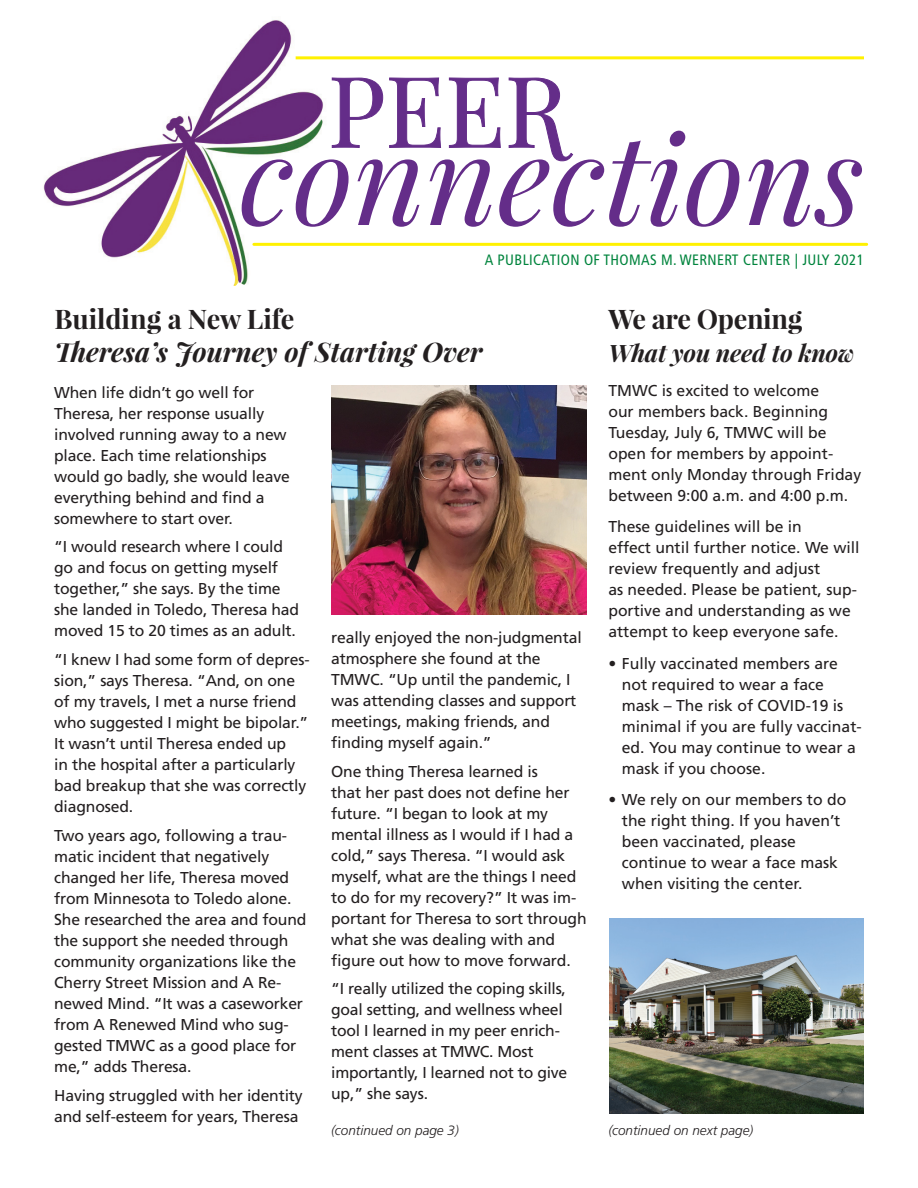
<style>
.page{position:relative;width:918px;height:1188px;background:#fff}
.page>*{position:absolute;margin:0;border:0;box-sizing:border-box;transform-origin:0 0}
.t1{font:italic 700 27px "Playfair Display";color:#231f20}
.t2{font:700 27px "Playfair Display";letter-spacing:-.01em;color:#231f20}
.t3{font:italic 700 24px "Playfair Display";letter-spacing:-.01em;color:#231f20}
.t4{font:15.75px/21px "Frutiger";letter-spacing:-.01em;color:#231f20}
.t5{font:condensed 15px "Frutiger";letter-spacing:.025em;color:#00843d}
.t6{font:italic 300 13.5px "Frutiger";color:#231f20}
</style>
<div class="page">
<img style="left:43px;top:20px;width:306px;height:247px">
<hr style="left:254px;top:243px;width:613px;height:3px;background:#fff101">
<svg style="left:242px;top:131px;width:620px;height:96px"></svg>
<svg style="left:332px;top:78px;width:241px;height:83px"></svg>
<svg style="left:232px;top:267px;width:16px;height:19px"></svg>
<hr style="left:296px;top:56px;width:568px;height:3px;background:#fff101">
<img style="left:331px;top:386px;width:256px;height:228px">
<img style="left:610px;top:918px;width:254px;height:196px">
<p class="t5" style="left:485px;top:251px;width:381px">A PUBLICATION OF THOMAS M. WERNERT CENTER | JULY 2021</p>
<h1 class="t2" style="left:54px;top:302px;width:242px">Building a New Life</h1>
<h1 class="t1" style="left:54px;top:333px;width:430px">Theresa’s Journey of Starting Over</h1>
<h1 class="t2" style="left:608px;top:302px;width:196px">We are Opening</h1>
<h2 class="t3" style="left:608px;top:336px;width:247px">What you need to know</h2>
<p class="t4" style="left:54px;top:382px;width:237px">When life didn’t go well for<br>Theresa, her response usually involved running away to a new place. Each time relationships would go badly, she would leave everything behind and find a somewhere to start over.</p>
<p class="t4" style="left:54px;top:536px;width:247px">“I would research where I could go and focus on getting myself together,” she says. By the time she landed in Toledo, Theresa had moved 15 to 20 times as an adult.</p>
<p class="t4" style="left:54px;top:649px;width:257px">“I knew I had some form of depres&shy;sion,” says Theresa. “And, on one of my travels, I met a nurse friend who suggested I might be bipolar.”<br>It wasn’t until Theresa ended up<br>in the hospital after a particularly bad breakup that she was correctly diagnosed.</p>
<p class="t4" style="left:54px;top:825px;width:254px">Two years ago, following a trau&shy;matic incident that negatively changed her life, Theresa moved from Minnesota to Toledo alone.<br>She researched the area and found the support she needed through community organizations like the<br>Cherry Street Mission and A Re&shy;newed Mind. “It was a caseworker from A Renewed Mind who sug&shy;gested TMWC as a good place for me,” adds Theresa.</p>
<p class="t4" style="left:54px;top:1084px;width:250px">Having struggled with her identity and self-esteem for years, Theresa</p>
<p class="t4" style="left:608px;top:380px;width:254px">TMWC is excited to welcome<br>our members back. Beginning<br>Tuesday, July 6, TMWC will be open for members by appoint&shy;ment only Monday through Friday between 9:00 a.m. and 4:00 p.m.</p>
<p class="t4" style="left:608px;top:516px;width:253px">These guidelines will be in<br>effect until further notice. We will review frequently and adjust<br>as needed. Please be patient, sup&shy;portive and understanding as we attempt to keep everyone safe.</p>
<p class="t4" style="left:622px;top:652px;width:241px;text-indent:-13px">• Fully vaccinated members are not required to wear a face mask – The risk of COVID-19 is minimal if you are fully vaccinat&shy;ed. You may continue to wear a mask if you choose.</p>
<p class="t4" style="left:622px;top:789px;width:226px;text-indent:-13px">• We rely on our members to do the right thing. If you haven’t been vaccinated, please continue to wear a face mask when visiting the center.</p>
<p class="t4" style="left:331px;top:627px;width:252px">really enjoyed the non-judgmental atmosphere she found at the<br>TMWC. “Up until the pandemic, I was attending classes and support meetings, making friends, and finding myself again.”</p>
<p class="t4" style="left:331px;top:761px;width:257px">One thing Theresa learned is<br>that her past does not define her future. “I began to look at my mental illness as I would if I had a cold,” says Theresa. “I would ask myself, what are the things I need to do for my recovery?” It was im&shy;portant for Theresa to sort through what she was dealing with and figure out how to move forward.</p>
<p class="t4" style="left:331px;top:978px;width:238px">“I really utilized the coping skills, goal setting, and wellness wheel tool I learned in my peer enrich&shy;ment classes at TMWC. Most importantly, I learned not to give up,” she says.</p>
<p class="t6" style="left:331px;top:1123px;width:129px">(continued on page 3)</p>
<p class="t6" style="left:608px;top:1123px;width:146px">(continued on next page)</p>
</div>
